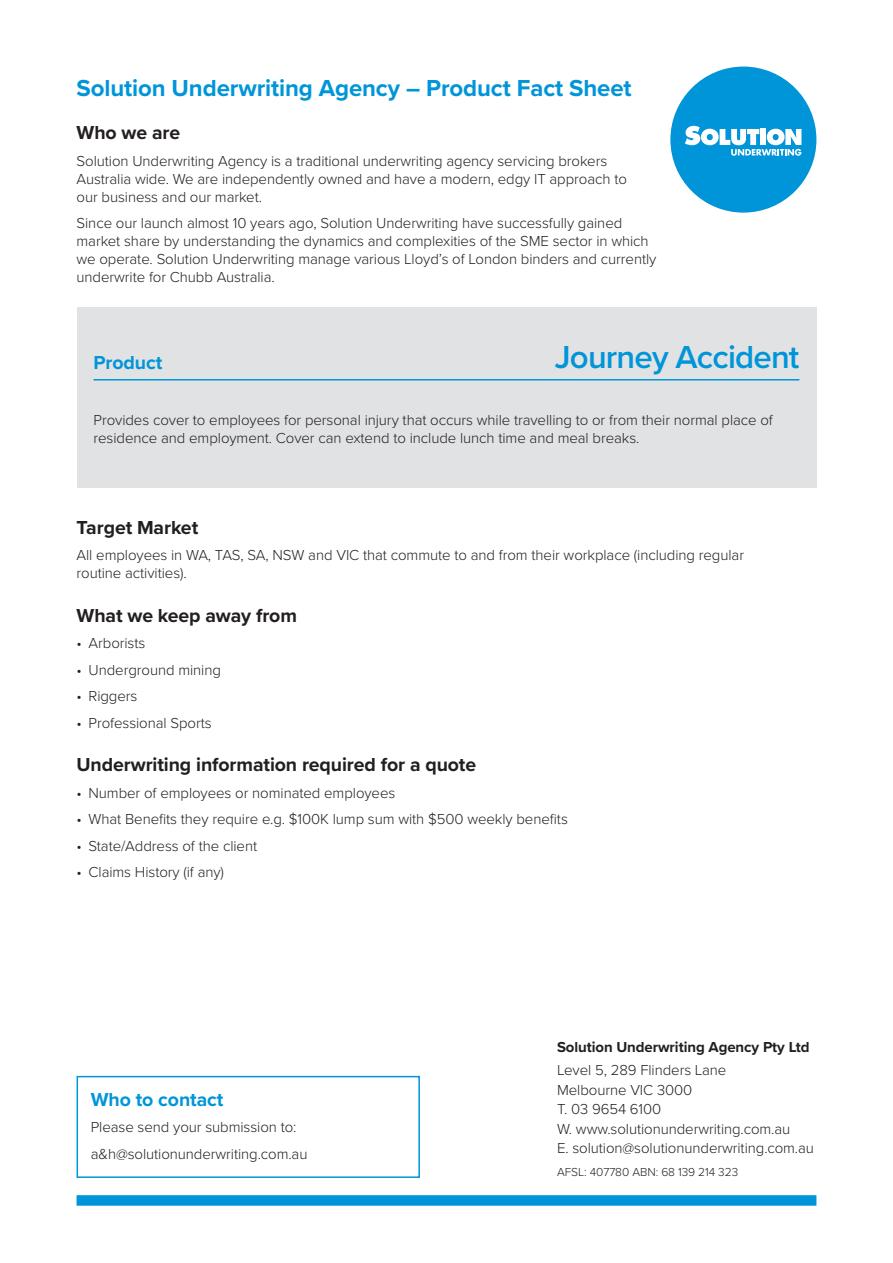
<style>
.page{position:relative;width:893px;height:1263px;background:#fff}
.page>*{position:absolute;margin:0;border:0;box-sizing:border-box;transform-origin:0 0}
.t1{font:600 33px "Proxima Nova";letter-spacing:-.025em;color:#0095d9}
.subhead{font:700 24px "Proxima Nova";letter-spacing:-.005em;color:#0095d9}
.subhead-2{font:700 19.5px "Proxima Nova";letter-spacing:-.005em;color:#231f20}
.subhead-3{font:700 19.5px "Proxima Nova";letter-spacing:-.005em;color:#0095d9}
.body_text{font:300 15px/18px "Proxima Nova";letter-spacing:-.005em;color:#231f20}
.body_text-2{font:700 15px "Proxima Nova";letter-spacing:-.005em;color:#231f20}
.body_text-3{font:300 12px "Proxima Nova";letter-spacing:-.005em;color:#231f20}
</style>
<div class="page">
<div style="left:77px;top:1195px;width:739px;height:11px;background:#0095d9"></div>
<div style="left:670px;top:67px;width:146px;height:146px;background:#0094d9;border-radius:50%"></div>
<svg style="left:685px;top:126px;width:116px;height:30px"></svg>
<div style="left:77px;top:307px;width:739px;height:181px;background:#e1e2e4"></div>
<hr style="left:94px;top:379px;width:705px;height:1px;background:#0095d9">
<div style="left:77px;top:1076px;width:343px;height:102px;border:2px solid #0094d9"></div>
<p class="subhead" style="left:77px;top:70px;width:557px">Solution Underwriting Agency – Product Fact Sheet</p>
<p class="subhead-2" style="left:77px;top:118px;width:105px">Who we are</p>
<p class="body_text" style="left:77px;top:151px;width:552px">Solution Underwriting Agency is a traditional underwriting agency servicing brokers<br>Australia wide. We are independently owned and have a modern, edgy IT approach to our business and our market.</p>
<p class="body_text" style="left:77px;top:213px;width:581px">Since our launch almost 10 years ago, Solution Underwriting have successfully gained market share by understanding the dynamics and complexities of the SME sector in which we operate. Solution Underwriting manage various Lloyd’s of London binders and currently underwrite for Chubb Australia.</p>
<p class="subhead-3" style="left:94px;top:348px;width:70px">Product</p>
<p class="t1" style="left:555px;top:333px;width:246px">Journey Accident</p>
<p class="body_text" style="left:94px;top:411px;width:681px">Provides cover to employees for personal injury that occurs while travelling to or from their normal place of residence and employment. Cover can extend to include lunch time and meal breaks.</p>
<p class="subhead-2" style="left:77px;top:513px;width:123px">Target Market</p>
<p class="body_text" style="left:77px;top:545px;width:669px">All employees in WA, TAS, SA, NSW and VIC that commute to and from their workplace (including regular routine activities).</p>
<p class="subhead-2" style="left:77px;top:601px;width:222px">What we keep away from</p>
<p class="body_text" style="left:77px;top:634px;width:70px">• Arborists</p>
<p class="body_text" style="left:77px;top:660px;width:146px">• Underground mining</p>
<p class="body_text" style="left:77px;top:687px;width:62px">• Riggers</p>
<p class="body_text" style="left:77px;top:713px;width:137px">• Professional Sports</p>
<p class="subhead-2" style="left:77px;top:750px;width:401px">Underwriting information required for a quote</p>
<p class="body_text" style="left:77px;top:783px;width:320px">• Number of employees or nominated employees</p>
<p class="body_text" style="left:77px;top:810px;width:493px">• What Benefits they require e.g. $100K lump sum with $500 weekly benefits</p>
<p class="body_text" style="left:77px;top:836px;width:182px">• State/Address of the client</p>
<p class="body_text" style="left:77px;top:863px;width:149px">• Claims History (if any)</p>
<p class="subhead-3" style="left:91px;top:1084px;width:134px">Who to contact</p>
<p class="body_text" style="left:91px;top:1117px;width:207px">Please send your submission to:</p>
<p class="body_text" style="left:91px;top:1144px;width:218px">a&amp;h@solutionunderwriting.com.au</p>
<p class="body_text-2" style="left:557px;top:1035px;width:254px">Solution Underwriting Agency Pty Ltd</p>
<p class="body_text" style="left:557px;top:1060px;width:171px;line-height:19.5px">Level 5, 289 Flinders Lane<br>Melbourne VIC 3000</p>
<p class="body_text" style="left:557px;top:1099px;width:106px">T. 03 9654 6100</p>
<p class="body_text" style="left:557px;top:1119px;width:235px">W. www.solutionunderwriting.com.au</p>
<p class="body_text" style="left:557px;top:1138px;width:258px">E. solution@solutionunderwriting.com.au</p>
<p class="body_text-3" style="left:557px;top:1163px;width:183px">AFSL: 407780 ABN: 68 139 214 323</p>
</div>
